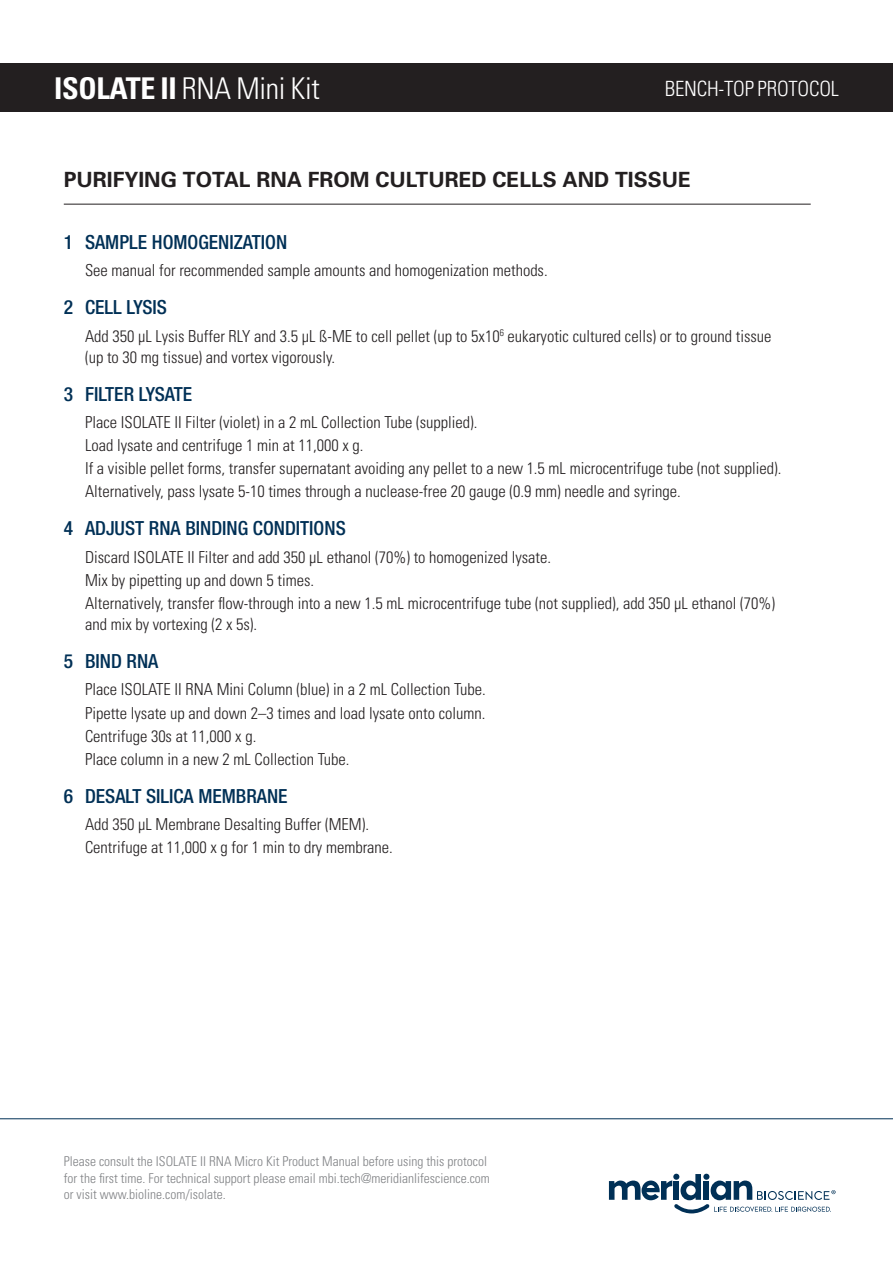
<style>
.page{position:relative;width:893px;height:1263px;background:#fff}
.page>*{position:absolute;margin:0;border:0;box-sizing:border-box;transform-origin:0 0}
.t1{font:300 condensed 30px "Univers";letter-spacing:-.01em;color:#fff}
.MAIN_Heading{font:700 21px "Univers";color:#231f20}
.t2{font:300 condensed 21px "Univers";letter-spacing:-.01em;color:#fff}
.BIOLINE_sub_heading{font:500 condensed 19.5px "Helvetica Neue";color:#003056}
.body{font:300 condensed 16.5px/21px "Univers";color:#231f20}
.t3{font:300 condensed 13.5px/16.5px "Univers";color:#808285}
.s1{font-weight:700}
</style>
<div class="page">
<div style="left:0;top:63px;width:893px;height:48px;background:#231f20"></div>
<svg style="left:609px;top:1174px;width:227px;height:40px"></svg>
<hr style="left:0;top:1118px;width:893px;height:1px;background:#003056">
<hr style="left:64px;top:204px;width:747px;height:1px;background:#231f20">
<h1 class="t1" style="left:54px;top:71px;width:267px"><span class="s1">ISOLATE II</span> RNA Mini Kit</h1>
<p class="t2" style="left:665px;top:75px;width:176px">BENCH-TOP PROTOCOL</p>
<p class="MAIN_Heading" style="left:64px;top:167px;width:629px">PURIFYING TOTAL RNA FROM CULTURED CELLS AND TISSUE</p>
<p class="BIOLINE_sub_heading" style="left:64px;top:230px;width:225px">1 SAMPLE HOMOGENIZATION</p>
<p class="body" style="left:85px;top:260px;width:464px">See manual for recommended sample amounts and homogenization methods.</p>
<p class="BIOLINE_sub_heading" style="left:64px;top:296px;width:105px">2 CELL LYSIS</p>
<p class="body" style="left:85px;top:325px;width:688px">Add 350 μL Lysis Buffer RLY and 3.5 μL ß-ME to cell pellet (up to 5x10<sup>6</sup> eukaryotic cultured cells) or to ground tissue (up to 30 mg tissue) and vortex vigorously.</p>
<p class="BIOLINE_sub_heading" style="left:64px;top:382px;width:130px">3 FILTER LYSATE</p>
<p class="body" style="left:85px;top:412px;width:394px">Place ISOLATE II Filter (violet) in a 2 mL Collection Tube (supplied).</p>
<p class="body" style="left:85px;top:435px;width:280px">Load lysate and centrifuge 1 min at 11,000 x g.</p>
<p class="body" style="left:85px;top:458px;width:698px">If a visible pellet forms, transfer supernatant avoiding any pellet to a new 1.5 mL microcentrifuge tube (not supplied).</p>
<p class="body" style="left:85px;top:481px;width:597px">Alternatively, pass lysate 5-10 times through a nuclease-free 20 gauge (0.9 mm) needle and syringe.</p>
<p class="BIOLINE_sub_heading" style="left:64px;top:517px;width:283px">4 ADJUST RNA BINDING CONDITIONS</p>
<p class="body" style="left:85px;top:546px;width:468px">Discard ISOLATE II Filter and add 350 μL ethanol (70%) to homogenized lysate.</p>
<p class="body" style="left:85px;top:570px;width:231px">Mix by pipetting up and down 5 times.</p>
<p class="body" style="left:85px;top:593px;width:691px">Alternatively, transfer flow-through into a new 1.5 mL microcentrifuge tube (not supplied), add 350 μL ethanol (70%) and mix by vortexing (2 x 5s).</p>
<p class="BIOLINE_sub_heading" style="left:64px;top:649px;width:96px">5 BIND RNA</p>
<p class="body" style="left:85px;top:679px;width:402px">Place ISOLATE II RNA Mini Column (blue) in a 2 mL Collection Tube.</p>
<p class="body" style="left:85px;top:702px;width:402px">Pipette lysate up and down 2–3 times and load lysate onto column.</p>
<p class="body" style="left:85px;top:725px;width:173px">Centrifuge 30s at 11,000 x g.</p>
<p class="body" style="left:85px;top:748px;width:266px">Place column in a new 2 mL Collection Tube.</p>
<p class="BIOLINE_sub_heading" style="left:64px;top:784px;width:225px">6 DESALT SILICA MEMBRANE</p>
<p class="body" style="left:85px;top:814px;width:286px">Add 350 μL Membrane Desalting Buffer (MEM).</p>
<p class="body" style="left:85px;top:837px;width:309px">Centrifuge at 11,000 x g for 1 min to dry membrane.</p>
<p class="t3" style="left:64px;top:1153px;width:428px">Please consult the ISOLATE II RNA Micro Kit Product Manual before using this protocol for the first time. For technical support please email mbi.tech@meridianlifescience.com or visit www.bioline.com/isolate.</p>
</div>
